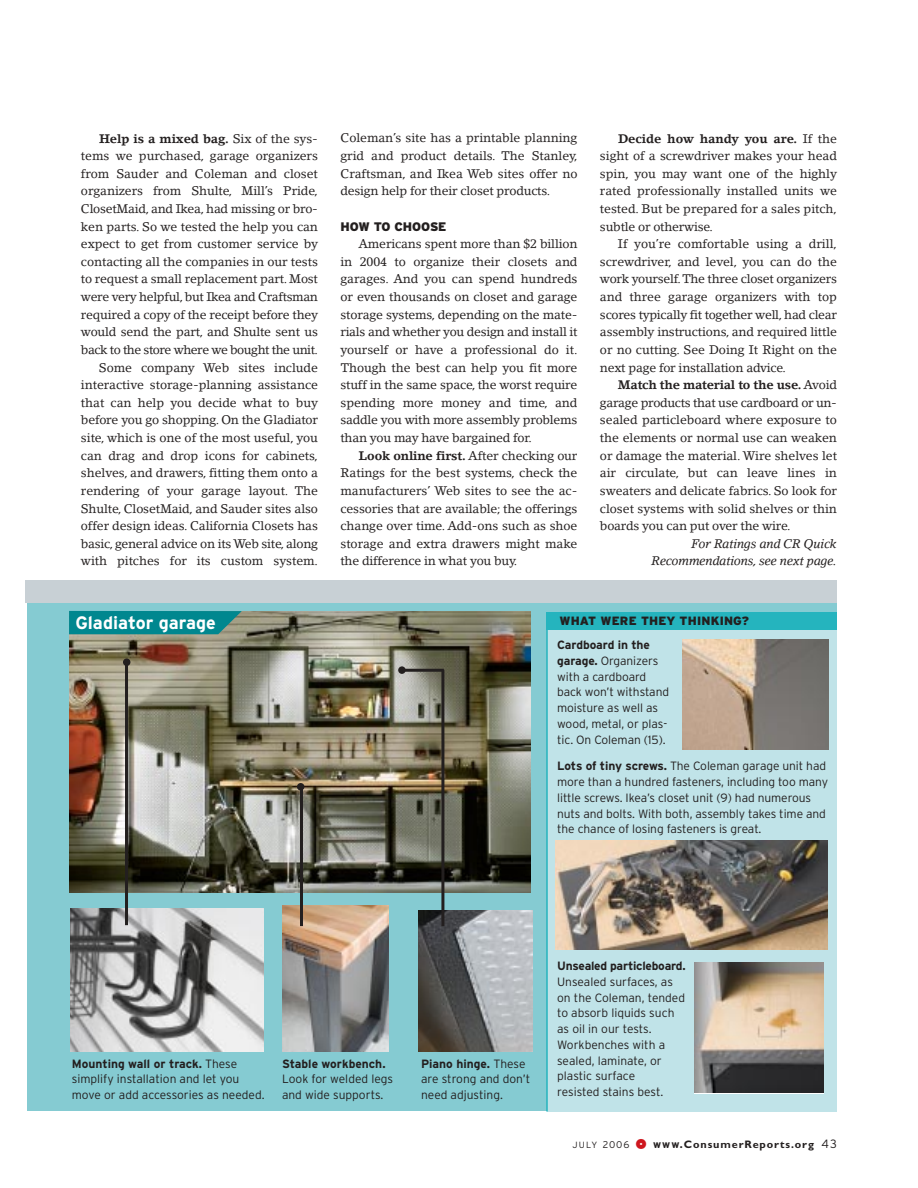
<style>
.page{position:relative;width:918px;height:1188px;background:#fff}
.page>*{position:absolute;margin:0;border:0;box-sizing:border-box;transform-origin:0 0}
.t1{font:700 18px "Interstate";color:#fff}
.t2{font:12.3px/17.5px "Lino Letter";letter-spacing:-.01em;color:#231f1f;text-align:justify}
.t3{font:italic 12.3px/17.5px "Lino Letter";letter-spacing:-.015em;color:#231f1f;text-align:right}
.t4{font:900 12.3px "Interstate";letter-spacing:-.005em;color:#231f1f}
.t5{font:300 12px/15.8px "Interstate";letter-spacing:-.005em;color:#231f1f}
.t6{font:700 12px "Interstate";letter-spacing:-.02em;color:#231f1f}
.t7{font:900 12px "Interstate";letter-spacing:.015em;color:#231f1f}
.t8{font:700 12px "Interstate";color:#231f1f}
.t9{font:700 10.8px "Gill Sans";letter-spacing:.085em;color:#231f1f}
.s1{font-weight:700}
.s2{font-family:"Interstate";font-weight:300;font-size:9px}
.s3{font-family:"Interstate";font-weight:300;font-size:9.75px}
.s4{font-family:"CR Font";font-weight:400;font-size:15px;color:#fff}
.s5{font-family:"CR Font";font-weight:400;font-size:15px;color:#ce161e}
.s6{font-family:"Interstate"}
.s7{font-family:"Interstate";font-weight:300;font-size:12px}
</style>
<div class="page">
<div style="left:27px;top:580px;width:810px;height:532px;background:#85cbd2"></div>
<div style="left:547px;top:630px;width:290px;height:482px;background:#c0e3e8"></div>
<img style="left:683px;top:640px;width:146px;height:110px">
<img style="left:694px;top:962px;width:130px;height:130px">
<img style="left:556px;top:841px;width:272px;height:109px">
<img style="left:70px;top:909px;width:193px;height:143px">
<img style="left:283px;top:906px;width:105px;height:146px">
<img style="left:419px;top:911px;width:114px;height:141px">
<img style="left:69px;top:611px;width:462px;height:281px">
<hr style="left:441px;top:670px;width:3px;height:256px;background:#231f1f">
<hr style="left:401px;top:669px;width:43px;height:3px;background:#231f1f">
<hr style="left:125px;top:663px;width:3px;height:262px;background:#231f1f">
<hr style="left:300px;top:786px;width:3px;height:140px;background:#231f1f">
<div style="left:546px;top:612px;width:291px;height:18px;background:#25b4be"></div>
<hr style="left:546px;top:616px;width:2px;height:495px;background:#25b4be">
<svg style="left:398px;top:666px;width:8px;height:8px"></svg>
<svg style="left:297px;top:783px;width:7px;height:8px"></svg>
<svg style="left:123px;top:658px;width:7px;height:8px"></svg>
<svg style="left:69px;top:611px;width:173px;height:23px;background:#0a888d"></svg>
<div style="left:26px;top:580px;width:811px;height:23px;background:#c8d0d5"></div>
<p class="t2" style="left:81px;top:130px;width:239px;text-align:right"><span class="s1">Help is a mixed bag.</span> Six of the sys&shy;tems we purchased, garage organizers from Sauder and Coleman and closet organizers from Shulte, Mill’s Pride, ClosetMaid, and Ikea, had missing or bro&shy;ken parts. So we tested the help you can expect to get from customer service by contacting all the companies in our tests to request a small replacement part. Most were very helpful, but Ikea and Craftsman required a copy of the receipt before they would send the part, and Shulte sent us back to the store where we bought the unit.<br>Some company Web sites include interactive storage-planning assistance that can help you decide what to buy before you go shopping. On the Gladiator site, which is one of the most useful, you can drag and drop icons for cabinets, shelves, and drawers, fitting them onto a rendering of your garage layout. The Shulte, ClosetMaid, and Sauder sites also offer design ideas. California Closets has basic, general advice on its Web site, along with pitches for its custom system.</p>
<p class="t2" style="left:340px;top:130px;width:238px">Coleman’s site has a printable planning grid and product details. The Stanley, Craftsman, and Ikea Web sites offer no design help for their closet products.</p>
<p class="t4" style="left:340px;top:222px;width:108px">HOW TO CHOOSE</p>
<p class="t2" style="left:340px;top:236px;width:239px;text-indent:18px">Americans spent more than $2 billion in 2004 to organize their closets and garages. And you can spend hundreds or even thousands on closet and garage storage systems, depending on the mate&shy;rials and whether you design and install it yourself or have a professional do it.<br>Though the best can help you fit more stuff in the same space, the worst require spending more money and time, and saddle you with more assembly problems than you may have bargained for.</p>
<p class="t2" style="left:340px;top:448px;width:239px;text-indent:18px"><span class="s1">Look online first.</span> After checking our Ratings for the best systems, check the manufacturers’ Web sites to see the ac&shy;cessories that are available; the offerings change over time. Add-ons such as shoe storage and extra drawers might make the difference in what you buy.</p>
<p class="t2" style="left:600px;top:130px;width:239px;text-indent:18px"><span class="s1">Decide how handy you are.</span> If the sight of a screwdriver makes your head spin, you may want one of the highly rated professionally installed units we tested. But be prepared for a sales pitch, subtle or otherwise.</p>
<p class="t2" style="left:600px;top:236px;width:239px;text-indent:18px">If you’re comfortable using a drill, screwdriver, and level, you can do the work yourself.The three closet organizers and three garage organizers with top scores typically fit together well, had clear assembly instructions, and required little or no cutting. See Doing It Right on the next page for installation advice.</p>
<p class="t2" style="left:600px;top:377px;width:239px;text-indent:18px"><span class="s1">Match the material to the use.</span> Avoid garage products that use cardboard or un&shy;sealed particleboard where exposure to the elements or normal use can weaken or damage the material. Wire shelves let air circulate, but can leave lines in sweaters and delicate fabrics. So look for closet systems with solid shelves or thin boards you can put over the wire.</p>
<p class="t3" style="left:652px;top:536px;width:187px">For Ratings and CR Quick<br>Recommendations, see next page.</p>
<h1 class="t1" style="left:75px;top:616px;width:142px">Gladiator garage</h1>
<p class="t7" style="left:559px;top:617px;width:191px">WHAT WERE THEY THINKING?</p>
<p class="t5" style="left:557px;top:638px;width:113px"><span class="s1">Cardboard in the garage.</span> Organizers with a cardboard back won’t withstand moisture as well as wood, metal, or plas&shy;tic. On Coleman (15).</p>
<p class="t5" style="left:557px;top:760px;width:272px"><span class="s1">Lots of tiny screws.</span> The Coleman garage unit had more than a hundred fasteners, including too many little screws. Ikea’s closet unit (9) had numerous nuts and bolts. With both, assembly takes time and the chance of losing fasteners is great.</p>
<p class="t5" style="left:72px;top:1057px;width:194px"><span class="s1">Mounting wall or track.</span> These simplify installation and let you move or add accessories as needed.</p>
<p class="t8" style="left:282px;top:1059px;width:105px">Stable workbench.</p>
<p class="t5" style="left:282px;top:1073px;width:113px">Look for welded legs and wide supports.</p>
<p class="t5" style="left:421px;top:1057px;width:111px"><span class="s1">Piano hinge.</span> These are strong and don’t need adjusting.</p>
<p class="t6" style="left:557px;top:962px;width:130px">Unsealed particleboard.</p>
<p class="t5" style="left:557px;top:975px;width:130px">Unsealed surfaces, as on the Coleman, tended to absorb liquids such as oil in our tests.<br>Workbenches with a sealed, laminate, or plastic surface<br>resisted stains best.</p>
<p class="t9" style="left:573px;top:1141px;width:266px"><span class="s2">JULY</span> <span class="s3">2006</span> <span class="s4">&amp;</span><span class="s5">Z</span> <span class="s6">www.</span>ConsumerReports.org <span class="s7">43</span></p>
</div>
